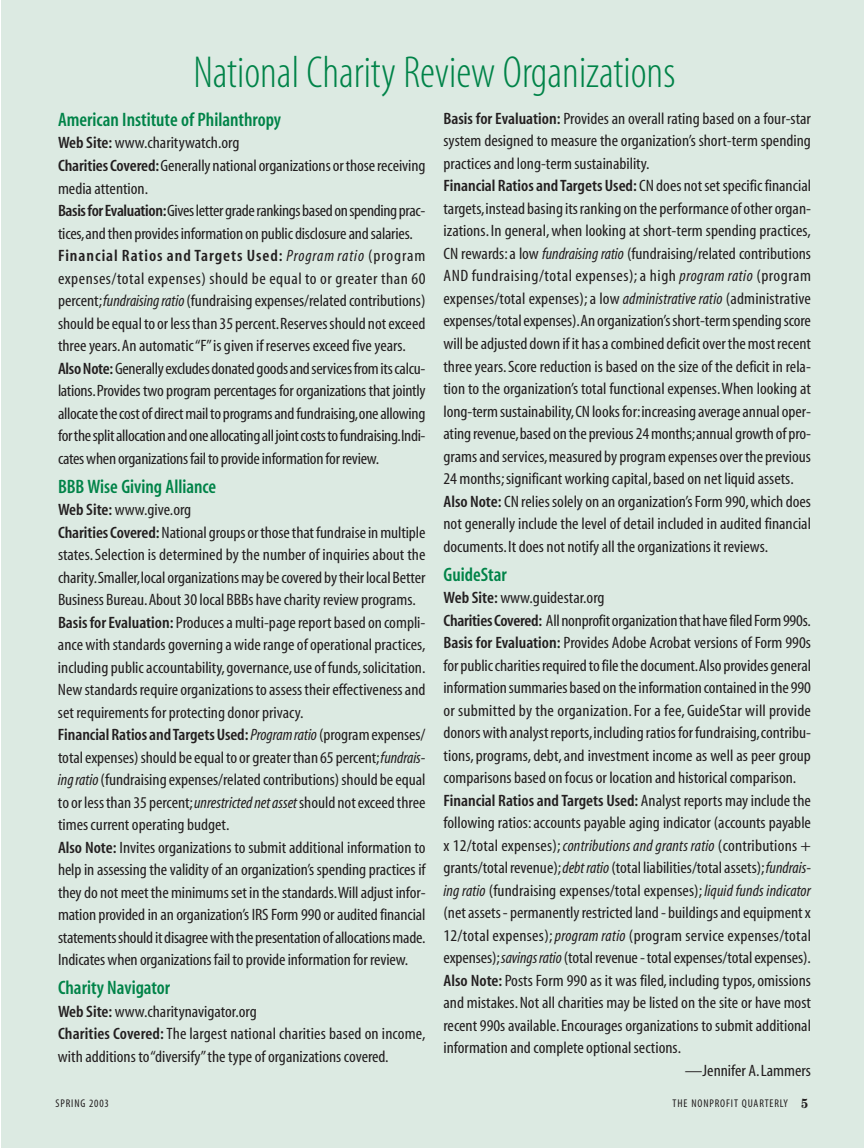
<style>
.page{position:relative;width:864px;height:1148px;background:#fff}
.page>*{position:absolute;margin:0;border:0;box-sizing:border-box;transform-origin:0 0}
.t1{font:45px "Myriad MM 215 300";color:#008348}
.t2{font:19.5px "Myriad MM 565 300";color:#008348}
.t3{font:16.5px/22.5px "Myriad MM 400 300";color:#231f20;scale:1.07 1}
.t4{font:16.5px "Myriad MM 565 300";color:#231f20;scale:1.07 1}
.t5{font:16.5px "Myriad MM 565 300";letter-spacing:.055em;color:#231f20;scale:1.07 1}
.t6{font:11.25px "Myriad MM 400 300";letter-spacing:.075em;color:#231f20}
.s1{font-family:"Myriad MM 565 300"}
.s2{font-family:"Myriad MM It 400 300"}
.s3{font-family:"Myriad MM 400 300"}
.s4{font-family:"Century";font-weight:700;font-size:13.5px}
</style>
<div class="page">
<div style="left:2px;top:0;width:862px;height:1148px;background:#dceae2"></div>
<h1 class="t1" style="left:193px;top:55px;width:484px">National Charity Review Organizations</h1>
<p class="t2" style="left:58px;top:112px;width:225px">American Institute of Philanthropy</p>
<p class="t3" style="left:58px;top:133px;width:345px"><span class="s1">Web Site:</span>www.charitywatch.org<br><span class="s1">Charities Covered:</span>Generally national organizations or those receiving media attention.<br><span class="s1">Basis for Evaluation:</span>Gives letter grade rankings based on spending prac&shy;tices,and then provides information on public disclosure and salaries.</p>
<p class="t5" style="left:58px;top:249px;width:345px">Financial Ratios and Targets Used: <span class="s2">Program ratio</span> <span class="s3">(program</span></p>
<p class="t3" style="left:58px;top:268px;width:345px">expenses/total expenses) should be equal to or greater than 60 percent;<span class="s2">fundraising ratio</span>(fundraising expenses/related contributions) should be equal to or less than 35 percent.Reserves should not exceed three years.An automatic “F”is given if reserves exceed five years.<br><span class="s1">Also Note:</span>Generally excludes donated goods and services from its calcu&shy;lations.Provides two program percentages for organizations that jointly allocate the cost of direct mail to programs and fundraising,one allowing for the split allocation and one allocating all joint costs to fundraising.Indi&shy;cates when organizations fail to provide information for review.</p>
<p class="t2" style="left:58px;top:478px;width:160px">BBB Wise Giving Alliance</p>
<p class="t3" style="left:58px;top:500px;width:345px"><span class="s1">Web Site:</span>www.give.org<br><span class="s1">Charities Covered:</span>National groups or those that fundraise in multiple states.Selection is determined by the number of inquiries about the charity.Smaller,local organizations may be covered by their local Better Business Bureau.About 30 local BBBs have charity review programs.<br><span class="s1">Basis for Evaluation:</span>Produces a multi-page report based on compli&shy;ance with standards governing a wide range of operational practices, including public accountability,governance,use of funds,solicitation.<br>New standards require organizations to assess their effectiveness and set requirements for protecting donor privacy.</p>
<p class="t4" style="left:58px;top:728px;width:345px">Financial Ratios and Targets Used:<span class="s2">Program ratio</span><span class="s3">(program expenses/</span></p>
<p class="t3" style="left:58px;top:747px;width:345px">total expenses) should be equal to or greater than 65 percent;<span class="s2">fundrais&shy;ing ratio</span>(fundraising expenses/related contributions) should be equal toor less than 35 percent;<span class="s2">unrestricted net asset</span>should not exceed three times current operating budget.<br><span class="s1">Also Note:</span> Invites organizations to submit additional information to help in assessing the validity of an organization’s spending practices if they do not meet the minimums set in the standards.Will adjust infor&shy;mation provided in an organization’s IRS Form 990 or audited financial statements should it disagree with the presentation of allocations made.<br>Indicates when organizations fail to provide information for review.</p>
<p class="t2" style="left:58px;top:980px;width:114px">Charity Navigator</p>
<p class="t3" style="left:58px;top:1001px;width:345px"><span class="s1">Web Site:</span>www.charitynavigator.org<br><span class="s1">Charities Covered:</span>The largest national charities based on income, with additions to “diversify”the type of organizations covered.</p>
<p class="t3" style="left:443px;top:109px;width:345px;text-align:justify"><span class="s1">Basis for Evaluation:</span> Provides an overall rating based on a four-star system designed to measure the organization’s short-term spending practices and long-term sustainability.</p>
<p class="t4" style="left:443px;top:180px;width:345px">Financial Ratios and Targets Used:<span class="s3">CN does not set specific financial</span></p>
<p class="t3" style="left:443px;top:199px;width:345px">targets,instead basing its ranking on the performance of other organ&shy;izations.In general, when looking at short-term spending practices, CN rewards:a low <span class="s2">fundraising ratio</span> (fundraising/related contributions AND fundraising/total expenses); a high <span class="s2">program ratio</span> (program expenses/total expenses); a low <span class="s2">administrative ratio</span> (administrative expenses/total expenses).An organization’s short-term spending score will be adjusted down if it has a combined deficit over the most recent three years.Score reduction is based on the size of the deficit in rela&shy;tion to the organization’s total functional expenses.When looking at long-term sustainability,CN looks for:increasing average annual oper&shy;ating revenue,based on the previous 24 months;annual growth of pro&shy;grams and services,measured by program expenses over the previous 24 months;significant working capital,based on net liquid assets.<br><span class="s1">Also Note:</span>CN relies solely on an organization’s Form 990,which does not generally include the level of detail included in audited financial documents.It does not notify all the organizations it reviews.</p>
<p class="t2" style="left:444px;top:566px;width:65px">GuideStar</p>
<p class="t3" style="left:444px;top:588px;width:345px"><span class="s1">Web Site:</span>www.guidestar.org<br><span class="s1">Charities Covered:</span> All nonprofit organization that have filed Form 990s.<br><span class="s1">Basis for Evaluation:</span> Provides Adobe Acrobat versions of Form 990s for public charities required to file the document.Also provides general information summaries based on the information contained in the 990 or submitted by the organization.For a fee, GuideStar will provide donors with analyst reports,including ratios for fundraising,contribu&shy;tions, programs, debt, and investment income as well as peer group comparisons based on focus or location and historical comparison.</p>
<p class="t4" style="left:444px;top:794px;width:345px">Financial Ratios and Targets Used: <span class="s3">Analyst reports may include the</span></p>
<p class="t3" style="left:444px;top:813px;width:345px">following ratios:accounts payable aging indicator (accounts payable</p>
<p class="t3" style="left:444px;top:835px;width:345px">x 12/total expenses);<span class="s2">contributions and grants ratio</span> (contributions +</p>
<p class="t3" style="left:444px;top:858px;width:345px">grants/total revenue);<span class="s2">debt ratio</span>(total liabilities/total assets);<span class="s2">fundrais-</span></p>
<p class="t3" style="left:443px;top:880px;width:345px"><span class="s2">ing ratio</span> (fundraising expenses/total expenses); <span class="s2">liquid funds indicator</span></p>
<p class="t3" style="left:444px;top:903px;width:345px">(net assets - permanently restricted land - buildings and equipment x</p>
<p class="t3" style="left:444px;top:925px;width:345px">12/total expenses);<span class="s2">program ratio</span> (program service expenses/total</p>
<p class="t3" style="left:444px;top:948px;width:345px">expenses);<span class="s2">savings ratio</span>(total revenue - total expenses/total expenses).</p>
<p class="t3" style="left:444px;top:970px;width:345px"><span class="s1">Also Note:</span>Posts Form 990 as it was filed, including typos, omissions</p>
<p class="t3" style="left:443px;top:993px;width:345px">and mistakes.Not all charities may be listed on the site or have most</p>
<p class="t3" style="left:443px;top:1015px;width:345px">recent 990s available.Encourages organizations to submit additional</p>
<p class="t3" style="left:444px;top:1038px;width:224px">information and complete optional sections.</p>
<p class="t3" style="left:685px;top:1060px;width:119px">—Jennifer A.Lammers</p>
<p class="t6" style="left:55px;top:1098px;width:55px">SPRING 2003</p>
<p class="t6" style="left:673px;top:1098px;width:137px">THE NONPROFIT QUARTERLY <span class="s4">5</span></p>
</div>
